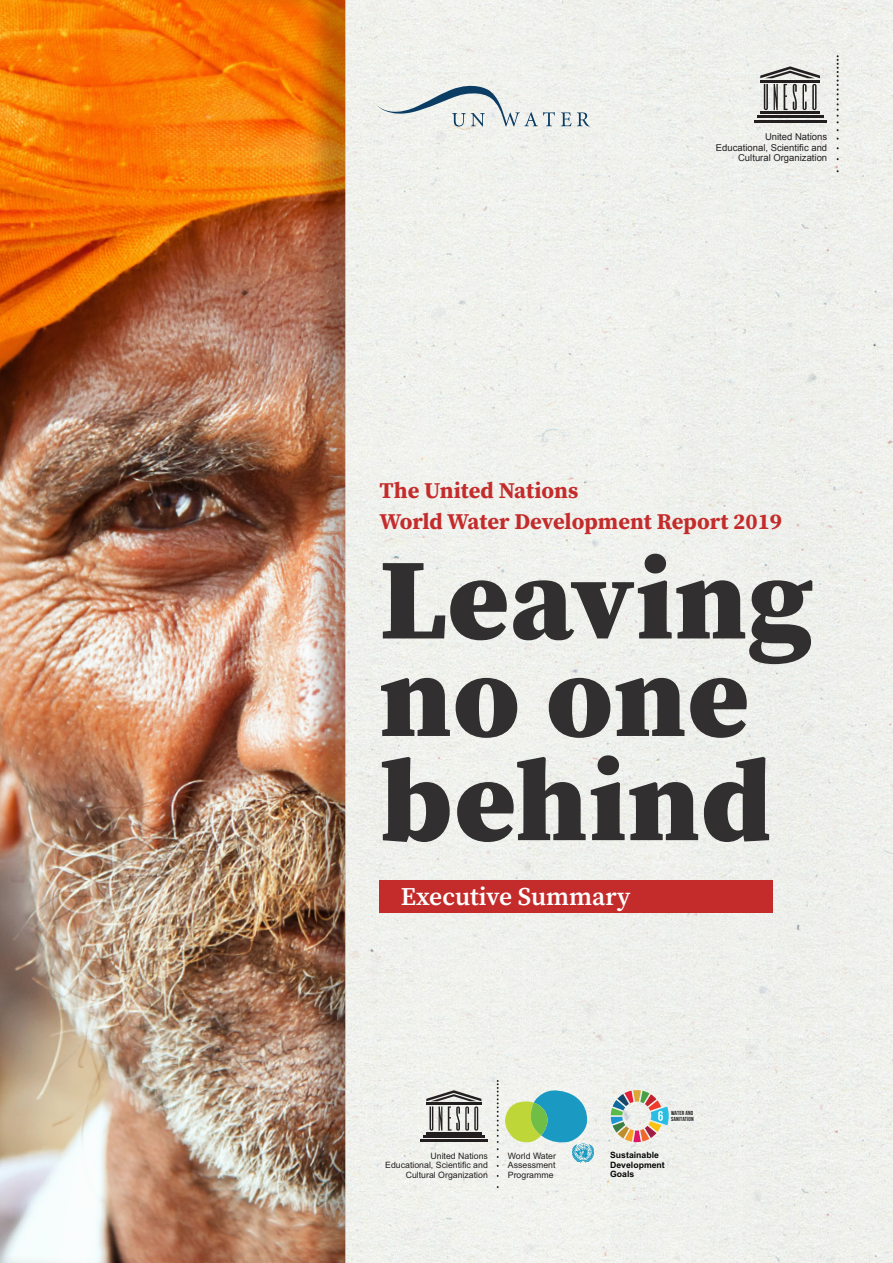
<style>
.page{position:relative;width:893px;height:1263px;background:#fff}
.page>*{position:absolute;margin:0;border:0;box-sizing:border-box;transform-origin:0 0}
.Paragraph_Style_1{font:900 115.5px "Source Serif Pro";letter-spacing:.01em;color:#312f30}
.t1{font:600 25.5px "Source Serif Pro";color:#fff}
.t2{font:700 22.5px "Source Serif Pro";color:#c42c2c}
.t3{font:9.45px/10.4px "Arial";color:#231f20;text-align:right}
.t4{font:8.7px/9.6px "Arial";color:#231f20;text-align:justify}
.t5{font:700 8.7px/9.4px "Arial";color:#040503}
.t6{font:700 5.85px/5.8px "Bebas Neue";letter-spacing:.015em;color:#211d1e;scale:1.05 1}
</style>
<div class="page">
<div style="left:346px;top:0;width:547px;height:1263px;background:#eff1ec"></div>
<div style="left:0;top:0;width:346px;height:1263px;background:#231f20;opacity:.25"></div>
<div style="left:379px;top:880px;width:394px;height:33px;background:#c42c2c"></div>
<svg style="left:561px;top:112px;width:10px;height:14px"></svg>
<svg style="left:577px;top:112px;width:13px;height:14px"></svg>
<svg style="left:376px;top:86px;width:179px;height:40px"></svg>
<hr style="left:426px;top:1132px;width:55px;height:2px;background:#231f20">
<hr style="left:423px;top:1136px;width:61px;height:2px;background:#231f20">
<hr style="left:420px;top:1140px;width:67px;height:2px;background:#231f20">
<svg style="left:426px;top:1090px;width:55px;height:40px"></svg>
<svg style="left:497px;top:1080px;width:97px;height:87px"></svg>
<svg style="left:611px;top:1090px;width:58px;height:52px;background:#c4c0b4"></svg>
<svg style="left:837px;top:55px;width:2px;height:68px"></svg>
<hr style="left:760px;top:111px;width:60px;height:3px;background:#231f20">
<hr style="left:757px;top:116px;width:66px;height:2px;background:#231f20">
<hr style="left:754px;top:120px;width:72px;height:2px;background:#231f20">
<hr style="left:760px;top:80px;width:60px;height:2px;background:#231f20">
<svg style="left:760px;top:66px;width:60px;height:12px"></svg>
<svg style="left:764px;top:84px;width:4px;height:26px"></svg>
<svg style="left:774px;top:84px;width:4px;height:26px"></svg>
<svg style="left:812px;top:84px;width:5px;height:26px"></svg>
<svg style="left:784px;top:84px;width:23px;height:26px"></svg>
<p class="t3" style="left:716px;top:132px;width:113px">United Nations<br>Educational, Scientific and<br>Cultural Organization</p>
<p class="t2" style="left:379px;top:474px;width:200px">The United Nations</p>
<p class="t2" style="left:379px;top:506px;width:404px">World Water Development Report 2019</p>
<p class="Paragraph_Style_1" style="left:379px;top:519px;width:435px">Leaving</p>
<p class="Paragraph_Style_1" style="left:379px;top:616px;width:371px">no one</p>
<p class="Paragraph_Style_1" style="left:379px;top:720px;width:394px">behind</p>
<p class="t1" style="left:401px;top:879px;width:231px">Executive Summary</p>
<p class="t6" style="left:671px;top:1110px;width:23px">WATER AND<br>SANITATION</p>
<p class="t4" style="left:385px;top:1151px;width:104px;text-align:right">United Nations<br>Educational, Scientific and<br>Cultural Organization</p>
<p class="t5" style="left:610px;top:1151px;width:56px">Sustainable<br>Development<br>Goals</p>
<p class="t4" style="left:508px;top:1151px;width:50px">World Water Assessment Programme</p>
</div>
